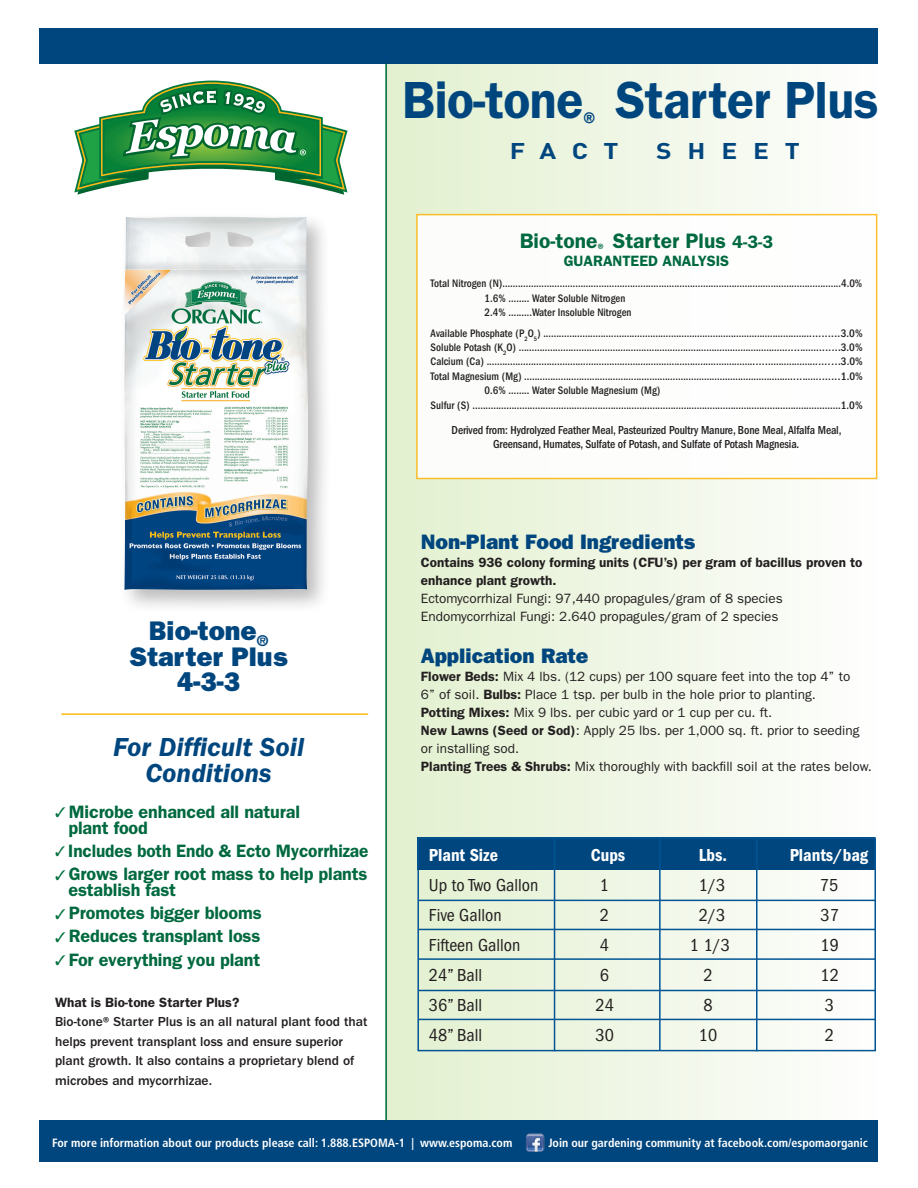
<style>
.page{position:relative;width:918px;height:1188px;background:#fff}
.page>*{position:absolute;margin:0;border:0;box-sizing:border-box;transform-origin:0 0}
.t1{font:600 52.5px "Franklin Gothic";letter-spacing:-.01em;color:#00467e;scale:.95 1}
.SubHead_w_sp_before{font:italic 600 27px/25.5px "Franklin Gothic";color:#00467e;text-align:center}
.SubHead_w_sp_before-2{font:800 27px/25.5px "Franklin Gothic";color:#00467e;text-align:center}
.t2{font:700 22.5px "DIN";letter-spacing:.6em;color:#00467e;scale:1.17 1}
.SubHead_w_sp_before-3{font:800 21px "Franklin Gothic";color:#00467e}
.t3{font:600 21px "Franklin Gothic";color:#00693f}
.Copy{font:600 18px/15.8px "Franklin Gothic";letter-spacing:-.01em;color:#00693f}
.t4{font:condensed 18px "Franklin Gothic";color:#231f20}
.Copy-2{font:600 18px "Franklin Gothic";letter-spacing:-.01em;color:#00693f;scale:.96 1}
.t5{font:600 condensed 18px "Franklin Gothic";color:#fff}
.t6{font:600 15px "Franklin Gothic";color:#00693f}
.SubHead_w_sp_before-4{font:13.5px/18px "Franklin Gothic";color:#231f20}
.t7{font:500 13.5px/19.5px "Franklin Gothic";color:#231f20}
.t8{font:600 13.5px "Franklin Gothic";color:#231f20}
.t9{font:500 condensed 12px/13.5px "Franklin Gothic";letter-spacing:-.01em;color:#231f20;text-align:center}
.t10{font:700 condensed 12px "Frutiger";color:#fff}
.t11{font:500 condensed 11.25px "Franklin Gothic";color:#231f20}
.s1{color:#006f3c}
.s2{font-size:18px}
.s3{font-weight:600}
</style>
<div class="page">
<div style="left:385px;top:42px;width:493px;height:1079px;background:linear-gradient(to right,#e1efce,#fdfdfd)"></div>
<svg style="left:74px;top:80px;width:274px;height:115px"></svg>
<div style="left:40px;top:28px;width:838px;height:36px;background:#00467e"></div>
<div style="left:40px;top:1121px;width:838px;height:41px;background:#00467e"></div>
<hr style="left:385px;top:64px;width:2px;height:1057px;background:#00693f">
<img style="left:526px;top:1133px;width:18px;height:19px">
<div style="left:118px;top:210px;width:214px;height:404px;background:#231f20;opacity:.3"></div>
<img style="left:124px;top:217px;width:184px;height:373px">
<div style="left:416px;top:214px;width:461px;height:265px;background:#fff;border:2px solid #fcb814"></div>
<hr style="left:61px;top:713px;width:307px;height:2px;background:#fcb814">
<div style="left:418px;top:837px;width:457px;height:33px;background:#00467e"></div>
<hr style="left:419px;top:900px;width:456px;height:1px;background:#005595">
<hr style="left:418px;top:929px;width:457px;height:1px;background:#005595">
<hr style="left:418px;top:958px;width:457px;height:2px;background:#005595">
<hr style="left:418px;top:990px;width:457px;height:1px;background:#005595">
<hr style="left:418px;top:1019px;width:457px;height:1px;background:#005595">
<hr style="left:554px;top:838px;width:1px;height:213px;background:#005595">
<hr style="left:659px;top:839px;width:2px;height:212px;background:#005595">
<hr style="left:756px;top:838px;width:2px;height:213px;background:#005595">
<div style="left:417px;top:837px;width:459px;height:214px;border:2px solid #005595"></div>
<p class="t1" style="left:402px;top:69px;width:503px">Bio-tone<sub>®</sub> Starter Plus</p>
<p class="t2" style="left:510px;top:136px;width:94px">FACT</p>
<p class="t2" style="left:656px;top:136px;width:124px">SHEET</p>
<p class="SubHead_w_sp_before-2" style="left:130px;top:618px;width:160px">Bio-tone<sub>®<br></sub>Starter Plus<br>4-3-3</p>
<p class="SubHead_w_sp_before" style="left:113px;top:735px;width:193px">For Difficult Soil<br>Conditions</p>
<p class="Copy" style="left:69px;top:804px;width:233px;text-indent:-14px"><span class="s1">✓</span> Microbe enhanced all natural plant food</p>
<p class="Copy-2" style="left:55px;top:840px;width:328px"><span class="s1">✓</span> Includes both Endo &amp; Ecto Mycorrhizae</p>
<p class="Copy" style="left:69px;top:866px;width:300px;text-indent:-14px"><span class="s1">✓</span> Grows larger root mass to help plants establish fast</p>
<p class="Copy" style="left:55px;top:905px;width:208px"><span class="s1">✓</span> Promotes bigger blooms</p>
<p class="Copy" style="left:55px;top:928px;width:207px"><span class="s1">✓</span> Reduces transplant loss</p>
<p class="Copy" style="left:55px;top:952px;width:207px"><span class="s1">✓</span> For everything you plant</p>
<p class="t8" style="left:55px;top:994px;width:186px">What is Bio-tone Starter Plus?</p>
<p class="t7" style="left:55px;top:1012px;width:314px">Bio-tone® Starter Plus is an all natural plant food that helps prevent transplant loss and ensure superior plant growth. It also contains a proprietary blend of microbes and mycorrhizae.</p>
<p class="t3" style="left:520px;top:229px;width:255px">Bio-tone<sub>®</sub> Starter Plus <span class="s2">4-3-3</span></p>
<p class="t6" style="left:564px;top:252px;width:167px">GUARANTEED ANALYSIS</p>
<p class="t11" style="left:431px;top:277px;width:433px">Total Nitrogen (N)……....………………………………...........………...........………...........………........................4.0%</p>
<p class="t11" style="left:485px;top:292px;width:142px">1.6% …….. Water Soluble Nitrogen</p>
<p class="t11" style="left:485px;top:306px;width:148px">2.4% …..….Water Insoluble Nitrogen</p>
<p class="t11" style="left:431px;top:327px;width:434px">Available Phosphate (P<sub>2</sub>O<sub>5</sub>) ........................….…....….…...….…...….…...….…...….…...….…....................3.0%</p>
<p class="t11" style="left:431px;top:341px;width:434px">Soluble Potash (K<sub>2</sub>O) ........................….…....….…...….…...….…...….…...….…...….….............................3.0%</p>
<p class="t11" style="left:431px;top:355px;width:434px">Calcium (Ca) ........................….…....….…...….…...….…...….…...….…...….….........................................3.0%</p>
<p class="t11" style="left:431px;top:370px;width:434px">Total Magnesium (Mg) ........................….…....….…...….…...….…...….…...….…...….…...........................1.0%</p>
<p class="t11" style="left:485px;top:384px;width:177px">0.6% …….. Water Soluble Magnesium (Mg)</p>
<p class="t11" style="left:431px;top:399px;width:434px">Sulfur (S) ..............................……………….….........................................................................................1.0%</p>
<p class="t9" style="left:452px;top:424px;width:391px">Derived from: Hydrolyzed Feather Meal, Pasteurized Poultry Manure, Bone Meal, Alfalfa Meal,<br>Greensand, Humates, Sulfate of Potash, and Sulfate of Potash Magnesia.</p>
<p class="SubHead_w_sp_before-3" style="left:421px;top:530px;width:276px">Non-Plant Food Ingredients</p>
<p class="SubHead_w_sp_before-4" style="left:421px;top:554px;width:443px"><span class="s3">Contains 936 colony forming units (CFU’s) per gram of bacillus proven to enhance plant growth.<br></span>Ectomycorrhizal Fungi: 97,440 propagules/gram of 8 species Endomycorrhizal Fungi: 2.640 propagules/gram of 2 species</p>
<p class="SubHead_w_sp_before-3" style="left:421px;top:643px;width:169px">Application Rate</p>
<p class="SubHead_w_sp_before-4" style="left:421px;top:667px;width:431px"><span class="s3">Flower Beds:</span> Mix 4 lbs. (12 cups) per 100 square feet into the top 4’’ to<br>6’’ of soil. <span class="s3">Bulbs:</span> Place 1 tsp. per bulb in the hole prior to planting.</p>
<p class="SubHead_w_sp_before-4" style="left:421px;top:703px;width:353px"><span class="s3">Potting Mixes:</span> Mix 9 lbs. per cubic yard or 1 cup per cu. ft.</p>
<p class="SubHead_w_sp_before-4" style="left:421px;top:721px;width:440px"><span class="s3">New Lawns (Seed or Sod)</span>: Apply 25 lbs. per 1,000 sq. ft. prior to seeding</p>
<p class="SubHead_w_sp_before-4" style="left:421px;top:739px;width:100px">or installing sod.</p>
<p class="SubHead_w_sp_before-4" style="left:421px;top:757px;width:452px"><span class="s3">Planting Trees &amp; Shrubs:</span> Mix thoroughly with backfill soil at the rates below.</p>
<p class="t5" style="left:429px;top:845px;width:70px">Plant Size</p>
<p class="t5" style="left:591px;top:845px;width:36px">Cups</p>
<p class="t5" style="left:699px;top:845px;width:30px">Lbs.</p>
<p class="t5" style="left:790px;top:845px;width:80px">Plants/bag</p>
<p class="t4" style="left:429px;top:875px;width:111px">Up to Two Gallon</p>
<p class="t4" style="left:600px;top:875px;width:11px">1</p>
<p class="t4" style="left:699px;top:875px;width:28px">1/3</p>
<p class="t4" style="left:820px;top:875px;width:20px">75</p>
<p class="t4" style="left:429px;top:905px;width:74px">Five Gallon</p>
<p class="t4" style="left:600px;top:905px;width:11px">2</p>
<p class="t4" style="left:699px;top:905px;width:28px">2/3</p>
<p class="t4" style="left:820px;top:905px;width:20px">37</p>
<p class="t4" style="left:429px;top:935px;width:93px">Fifteen Gallon</p>
<p class="t4" style="left:600px;top:935px;width:11px">4</p>
<p class="t4" style="left:690px;top:935px;width:42px">1 1/3</p>
<p class="t4" style="left:820px;top:935px;width:20px">19</p>
<p class="t4" style="left:429px;top:965px;width:55px">24” Ball</p>
<p class="t4" style="left:600px;top:965px;width:11px">6</p>
<p class="t4" style="left:703px;top:965px;width:11px">2</p>
<p class="t4" style="left:820px;top:965px;width:20px">12</p>
<p class="t4" style="left:429px;top:995px;width:55px">36” Ball</p>
<p class="t4" style="left:595px;top:995px;width:20px">24</p>
<p class="t4" style="left:703px;top:995px;width:11px">8</p>
<p class="t4" style="left:825px;top:995px;width:11px">3</p>
<p class="t4" style="left:429px;top:1025px;width:55px">48” Ball</p>
<p class="t4" style="left:595px;top:1025px;width:20px">30</p>
<p class="t4" style="left:699px;top:1025px;width:20px">10</p>
<p class="t4" style="left:825px;top:1025px;width:11px">2</p>
<p class="t10" style="left:52px;top:1136px;width:462px">For more information about our products please call: 1.888.ESPOMA-1 | www.espoma.com</p>
<p class="t10" style="left:549px;top:1136px;width:321px">Join our gardening community at facebook.com/espomaorganic</p>
</div>
